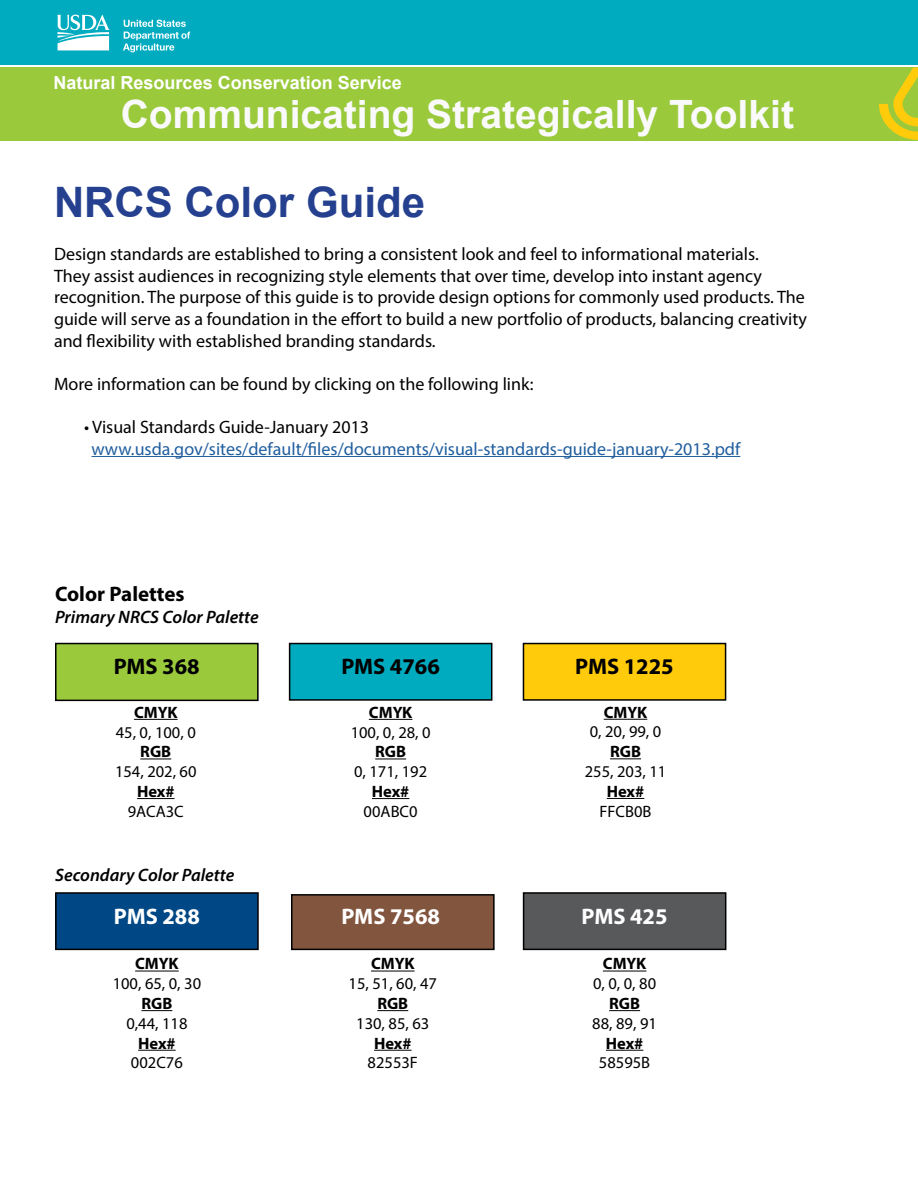
<style>
.page{position:relative;width:918px;height:1188px;background:#fff}
.page>*{position:absolute;margin:0;border:0;box-sizing:border-box;transform-origin:0 0}
.t1{font:700 42px "Arial";color:#25408f}
.t2{font:700 39px "Arial";color:#fafafc}
.t3{font:700 22.5px "Myriad Pro";color:#000}
.t4{font:700 22.5px "Myriad Pro";color:#fff}
.t5{font:700 21px "Myriad Pro";color:#000}
.t6{font:18px/21.6px "Myriad Pro";color:#000}
.t7{font:18px "Myriad Pro";color:#215e9e}
.t8{font:italic 600 18px "Myriad Pro";color:#000}
.t9{font:700 18px "Arial";color:#fff}
.t10{font:16.5px "Myriad Pro";color:#000}
.t11{font:700 16.5px "Myriad Pro";letter-spacing:-.005em;color:#000}
</style>
<div class="page">
<div style="left:0;top:67px;width:918px;height:74px;background:#9aca3c"></div>
<div style="left:0;top:0;width:918px;height:64px;background:#00abc0"></div>
<svg style="left:879px;top:67px;width:39px;height:73px"></svg>
<svg style="left:57px;top:14px;width:53px;height:36px"></svg>
<svg style="left:123px;top:20px;width:67px;height:32px"></svg>
<hr style="left:92px;top:456px;width:648px;height:1px;background:#215e9e">
<div style="left:56px;top:893px;width:202px;height:56px;background:#004785"></div>
<div style="left:55px;top:892px;width:204px;height:58px;border:2px solid #000"></div>
<div style="left:292px;top:895px;width:202px;height:54px;background:#82553f"></div>
<div style="left:291px;top:894px;width:204px;height:56px;border:2px solid #000"></div>
<div style="left:524px;top:893px;width:202px;height:56px;background:#58595b"></div>
<div style="left:523px;top:892px;width:203px;height:58px;border:2px solid #000"></div>
<hr style="left:135px;top:971px;width:44px;height:1px;background:#000">
<hr style="left:141px;top:1010px;width:31px;height:1px;background:#000">
<hr style="left:138px;top:1050px;width:38px;height:1px;background:#000">
<hr style="left:371px;top:971px;width:44px;height:1px;background:#000">
<hr style="left:377px;top:1010px;width:31px;height:1px;background:#000">
<hr style="left:374px;top:1050px;width:38px;height:1px;background:#000">
<hr style="left:603px;top:971px;width:43px;height:1px;background:#000">
<hr style="left:609px;top:1010px;width:31px;height:1px;background:#000">
<hr style="left:606px;top:1050px;width:37px;height:1px;background:#000">
<div style="left:56px;top:644px;width:202px;height:56px;background:#9aca3c"></div>
<div style="left:55px;top:643px;width:204px;height:58px;border:2px solid #000"></div>
<div style="left:290px;top:644px;width:202px;height:56px;background:#00abc0"></div>
<div style="left:289px;top:643px;width:203px;height:58px;border:2px solid #000"></div>
<div style="left:523px;top:644px;width:203px;height:56px;background:#ffcb0b"></div>
<div style="left:523px;top:643px;width:203px;height:58px;border:2px solid #000"></div>
<hr style="left:134px;top:719px;width:44px;height:1px;background:#000">
<hr style="left:140px;top:759px;width:31px;height:1px;background:#000">
<hr style="left:137px;top:798px;width:38px;height:1px;background:#000">
<hr style="left:369px;top:719px;width:43px;height:1px;background:#000">
<hr style="left:375px;top:759px;width:31px;height:1px;background:#000">
<hr style="left:372px;top:798px;width:37px;height:1px;background:#000">
<hr style="left:604px;top:719px;width:43px;height:1px;background:#000">
<hr style="left:610px;top:758px;width:31px;height:1px;background:#000">
<hr style="left:607px;top:798px;width:37px;height:1px;background:#000">
<p class="t9" style="left:54px;top:70px;width:350px">Natural Resources Conservation Service</p>
<h2 class="t2" style="left:121px;top:86px;width:675px">Communicating Strategically Toolkit</h2>
<h1 class="t1" style="left:54px;top:173px;width:373px">NRCS Color Guide</h1>
<p class="t6" style="left:54px;top:243px;width:755px">Design standards are established to bring a consistent look and feel to informational materials.<br>They assist audiences in recognizing style elements that over time, develop into instant agency recognition. The purpose of this guide is to provide design options for commonly used products. The guide will serve as a foundation in the effort to build a new portfolio of products, balancing creativity and flexibility with established branding standards.</p>
<p class="t6" style="left:54px;top:373px;width:481px">More information can be found by clicking on the following link:</p>
<p class="t6" style="left:84px;top:416px;width:287px">• Visual Standards Guide-January 2013</p>
<p class="t7" style="left:92px;top:438px;width:650px">www.usda.gov/sites/default/files/documents/visual-standards-guide-january-2013.pdf</p>
<p class="t5" style="left:55px;top:581px;width:131px">Color Palettes</p>
<p class="t8" style="left:55px;top:606px;width:205px">Primary NRCS Color Palette</p>
<p class="t3" style="left:114px;top:652px;width:87px">PMS 368</p>
<p class="t3" style="left:341px;top:652px;width:100px">PMS 4766</p>
<p class="t3" style="left:575px;top:652px;width:100px">PMS 1225</p>
<p class="t11" style="left:134px;top:701px;width:45px">CMYK</p>
<p class="t10" style="left:116px;top:722px;width:81px">45, 0, 100, 0</p>
<p class="t11" style="left:140px;top:741px;width:32px">RGB</p>
<p class="t10" style="left:115px;top:761px;width:83px">154, 202, 60</p>
<p class="t11" style="left:137px;top:781px;width:39px">Hex#</p>
<p class="t10" style="left:128px;top:801px;width:58px">9ACA3C</p>
<p class="t11" style="left:604px;top:701px;width:45px">CMYK</p>
<p class="t10" style="left:590px;top:722px;width:73px">0, 20, 99, 0</p>
<p class="t11" style="left:610px;top:741px;width:32px">RGB</p>
<p class="t10" style="left:585px;top:761px;width:83px">255, 203, 11</p>
<p class="t11" style="left:607px;top:780px;width:39px">Hex#</p>
<p class="t10" style="left:600px;top:801px;width:53px">FFCB0B</p>
<p class="t11" style="left:369px;top:701px;width:45px">CMYK</p>
<p class="t10" style="left:351px;top:722px;width:81px">100, 0, 28, 0</p>
<p class="t11" style="left:375px;top:741px;width:32px">RGB</p>
<p class="t10" style="left:354px;top:761px;width:75px">0, 171, 192</p>
<p class="t11" style="left:372px;top:781px;width:39px">Hex#</p>
<p class="t10" style="left:364px;top:801px;width:56px">00ABC0</p>
<p class="t8" style="left:55px;top:863px;width:181px">Secondary Color Palette</p>
<p class="t4" style="left:114px;top:901px;width:87px">PMS 288</p>
<p class="t4" style="left:342px;top:901px;width:100px">PMS 7568</p>
<p class="t4" style="left:582px;top:901px;width:87px">PMS 425</p>
<p class="t11" style="left:135px;top:953px;width:45px">CMYK</p>
<p class="t10" style="left:113px;top:973px;width:90px">100, 65, 0, 30</p>
<p class="t11" style="left:141px;top:993px;width:32px">RGB</p>
<p class="t10" style="left:126px;top:1013px;width:63px">0,44, 118</p>
<p class="t11" style="left:138px;top:1032px;width:39px">Hex#</p>
<p class="t10" style="left:131px;top:1053px;width:53px">002C76</p>
<p class="t11" style="left:371px;top:953px;width:45px">CMYK</p>
<p class="t10" style="left:349px;top:973px;width:90px">15, 51, 60, 47</p>
<p class="t11" style="left:377px;top:993px;width:32px">RGB</p>
<p class="t10" style="left:356px;top:1013px;width:75px">130, 85, 63</p>
<p class="t11" style="left:374px;top:1032px;width:39px">Hex#</p>
<p class="t10" style="left:368px;top:1053px;width:52px">82553F</p>
<p class="t11" style="left:603px;top:953px;width:45px">CMYK</p>
<p class="t10" style="left:593px;top:973px;width:65px">0, 0, 0, 80</p>
<p class="t11" style="left:609px;top:993px;width:32px">RGB</p>
<p class="t10" style="left:592px;top:1013px;width:66px">88, 89, 91</p>
<p class="t11" style="left:606px;top:1032px;width:39px">Hex#</p>
<p class="t10" style="left:599px;top:1053px;width:53px">58595B</p>
</div>
